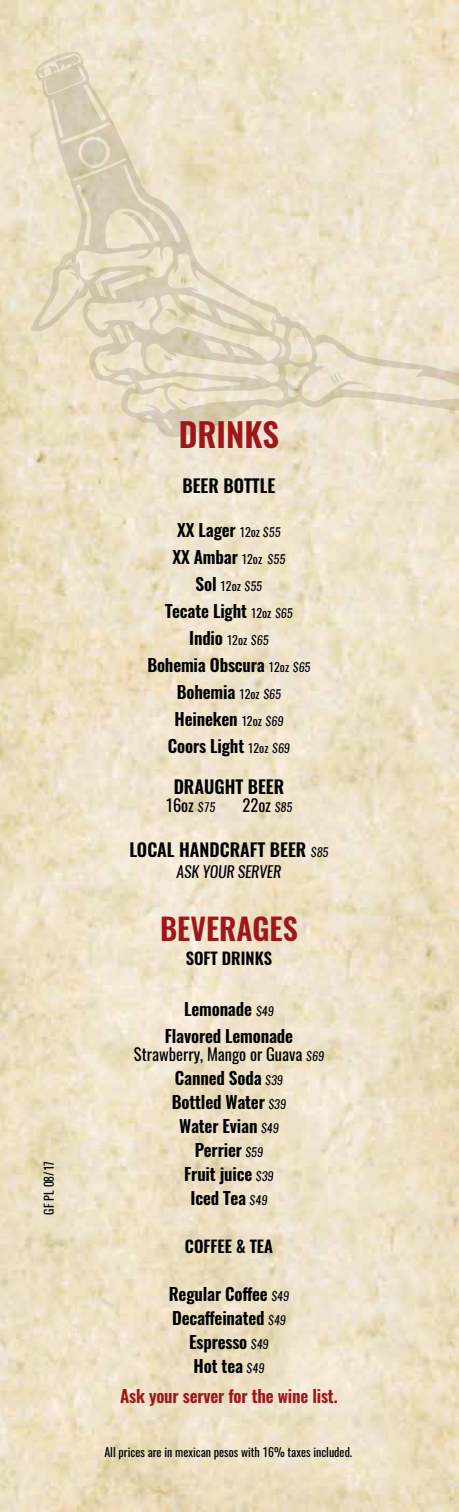
<style>
.page{position:relative;width:459px;height:1512px;background:#fff}
.page>*{position:absolute;margin:0;border:0;box-sizing:border-box;transform-origin:0 0}
.t1{font:600 33px "Oswald";color:#9e161a}
.t2{font:600 30px "Oswald";color:#9e161a}
.t3{font:600 18px "Oswald";color:#000}
.t4{font:600 17.25px/24px "Oswald";letter-spacing:-.01em;color:#000;text-align:center}
.t5{font:600 17.25px "Oswald";letter-spacing:-.01em;color:#9e161a}
.t6{font:16.5px "Oswald";color:#000}
.t7{font:600 16.5px "Oswald";color:#000}
.t8{font:italic 15.75px "Oswald";letter-spacing:-.01em;color:#000}
.t9{font:12px "Oswald";color:#000}
.s1{font-weight:400;font-size:12px}
.s2{font-weight:400;font-style:italic;font-size:12px}
.s3{font-weight:600;font-size:17.25px}
.s4{font-style:italic}
.s5{font-style:italic;font-size:12px}
</style>
<div class="page">
<img style="left:0;top:0;width:459px;height:1512px">
<svg style="left:31px;top:240px;width:428px;height:184px;background:#ebdfc7"></svg>
<svg style="left:33px;top:52px;width:163px;height:209px;background:#e6dac1"></svg>
<svg style="left:82px;top:140px;width:24px;height:25px"></svg>
<svg style="left:81px;top:245px;width:9px;height:3px"></svg>
<svg style="left:83px;top:266px;width:187px;height:171px;background:#e4d8c0"></svg>
<p class="t9" style="left:40px;top:1215px;width:55px;rotate:-90deg">GF PL 08/17</p>
<h1 class="t1" style="left:179px;top:411px;width:102px">DRINKS</h1>
<p class="t3" style="left:182px;top:473px;width:95px">BEER BOTTLE</p>
<p class="t4" style="left:173px;top:517px;width:114px;line-height:27px;text-align:left">XX Lager <span class="s1">12oz</span> <span class="s2">$55<br></span>XX Ambar <span class="s1">12oz</span> <span class="s2">$55</span></p>
<p class="t9" style="left:196px;top:578px;width:68px"><span class="s3">Sol</span> 12oz <span class="s4">$55</span></p>
<p class="t4" style="left:147px;top:598px;width:165px;line-height:27px">Tecate Light <span class="s1">12oz</span> <span class="s2">$65<br></span>Indio <span class="s1">12oz</span> <span class="s2">$65<br></span>Bohemia Obscura <span class="s1">12oz</span> <span class="s2">$65<br></span>Bohemia <span class="s1">12oz</span> <span class="s2">$65<br></span>Heineken <span class="s1">12oz</span> <span class="s2">$69<br></span>Coors Light <span class="s1">12oz</span> <span class="s2">$69</span></p>
<p class="t3" style="left:174px;top:774px;width:112px">DRAUGHT BEER</p>
<p class="t6" style="left:166px;top:794px;width:51px">16oz <span class="s5">$75</span></p>
<p class="t6" style="left:243px;top:794px;width:51px">22oz <span class="s5">$85</span></p>
<p class="t3" style="left:129px;top:837px;width:201px">LOCAL HANDCRAFT BEER <span class="s2">$85</span></p>
<p class="t8" style="left:177px;top:861px;width:106px">ASK YOUR SERVER</p>
<h2 class="t2" style="left:160px;top:908px;width:139px">BEVERAGES</h2>
<p class="t7" style="left:186px;top:947px;width:88px">SOFT DRINKS</p>
<p class="t4" style="left:165px;top:996px;width:130px;line-height:27px">Lemonade <span class="s2">$49<br></span>Flavored Lemonade</p>
<p class="t6" style="left:134px;top:1043px;width:192px">Strawberry, Mango or Guava <span class="s5">$69</span></p>
<p class="t4" style="left:172px;top:1067px;width:116px">Canned Soda <span class="s2">$39<br></span>Bottled Water <span class="s2">$39<br></span>Water Evian <span class="s2">$49<br></span>Perrier <span class="s2">$59<br></span>Fruit juice <span class="s2">$39<br></span>Iced Tea <span class="s2">$49</span></p>
<p class="t7" style="left:185px;top:1235px;width:90px">COFFEE &amp; TEA</p>
<p class="t4" style="left:169px;top:1283px;width:122px">Regular Coffee <span class="s2">$49<br></span>Decaffeinated <span class="s2">$49<br></span>Espresso <span class="s2">$49<br></span>Hot tea <span class="s2">$49</span></p>
<p class="t5" style="left:120px;top:1384px;width:219px">Ask your server for the wine list.</p>
<p class="t9" style="left:104px;top:1444px;width:249px">All prices are in mexican pesos with 16% taxes included.</p>
</div>
